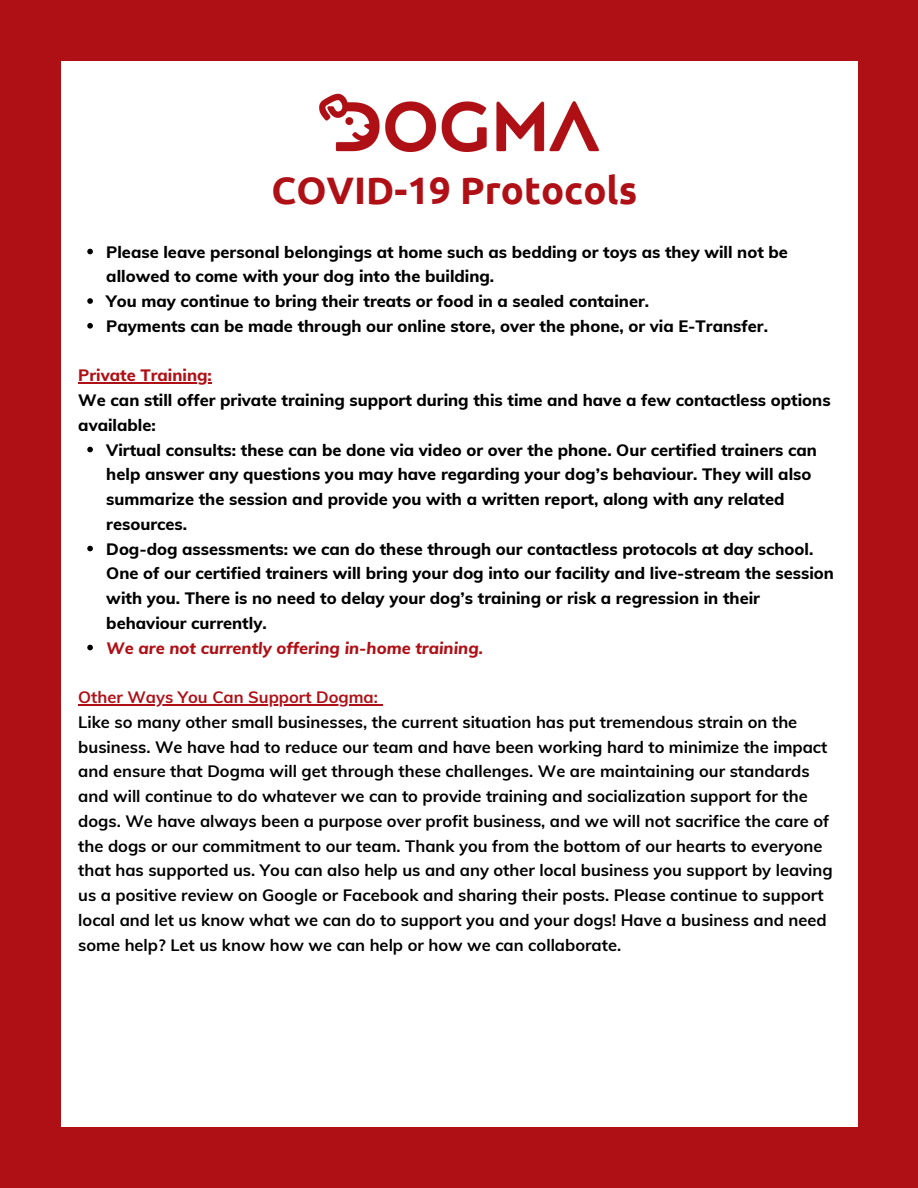
<style>
.page{position:relative;width:918px;height:1188px;background:#af1016}
.page>*{position:absolute;margin:0;border:0;box-sizing:border-box;transform-origin:0 0}
.t1{font:700 38.25px "Ubuntu";color:#af1016}
.t2{font:800 16.5px/24.8px "Muli";color:#000}
.t3{font:700 16.5px/24.8px "Muli";color:#000}
.t4{font:italic 800 16.5px "Muli";color:#af1016}
.t5{font:700 16.5px "Muli";color:#af1016}
.t6{font:800 16.5px "Muli";color:#af1016}
</style>
<div class="page">
<div style="left:61px;top:61px;width:796px;height:1066px;background:#fff"></div>
<svg style="left:87px;top:249px;width:6px;height:5px"></svg>
<svg style="left:87px;top:298px;width:6px;height:6px"></svg>
<svg style="left:87px;top:323px;width:6px;height:6px"></svg>
<svg style="left:87px;top:447px;width:6px;height:5px"></svg>
<svg style="left:87px;top:546px;width:6px;height:5px"></svg>
<svg style="left:87px;top:645px;width:6px;height:5px"></svg>
<hr style="left:78px;top:383px;width:134px;height:1px;background:#af1016">
<hr style="left:78px;top:704px;width:300px;height:1px;background:#af1016">
<img style="left:319px;top:93px;width:279px;height:58px">
<p class="t1" style="left:272px;top:168px;width:367px">COVID-19 Protocols</p>
<p class="t2" style="left:106px;top:239px;width:683px">Please leave personal belongings at home such as bedding or toys as they will not be allowed to come with your dog into the building.</p>
<p class="t2" style="left:106px;top:289px;width:544px">You may continue to bring their treats or food in a sealed container.</p>
<p class="t2" style="left:106px;top:313px;width:663px">Payments can be made through our online store, over the phone, or via E-Transfer.</p>
<p class="t6" style="left:78px;top:365px;width:135px">Private Training:</p>
<p class="t2" style="left:78px;top:388px;width:754px">We can still offer private training support during this time and have a few contactless options available:</p>
<p class="t2" style="left:106px;top:437px;width:712px">Virtual consults: these can be done via video or over the phone. Our certified trainers can help answer any questions you may have regarding your dog’s behaviour. They will also summarize the session and provide you with a written report, along with any related resources.</p>
<p class="t2" style="left:106px;top:536px;width:729px">Dog-dog assessments: we can do these through our contactless protocols at day school.<br>One of our certified trainers will bring your dog into our facility and live-stream the session with you. There is no need to delay your dog’s training or risk a regression in their behaviour currently.</p>
<p class="t4" style="left:106px;top:637px;width:378px">We are not currently offering in-home training.</p>
<p class="t5" style="left:78px;top:687px;width:301px">Other Ways You Can Support Dogma:</p>
<p class="t3" style="left:78px;top:709px;width:756px">Like so many other small businesses, the current situation has put tremendous strain on the business. We have had to reduce our team and have been working hard to minimize the impact and ensure that Dogma will get through these challenges. We are maintaining our standards and will continue to do whatever we can to provide training and socialization support for the dogs. We have always been a purpose over profit business, and we will not sacrifice the care of the dogs or our commitment to our team. Thank you from the bottom of our hearts to everyone that has supported us. You can also help us and any other local business you support by leaving us a positive review on Google or Facebook and sharing their posts. Please continue to support local and let us know what we can do to support you and your dogs! Have a business and need some help? Let us know how we can help or how we can collaborate.</p>
</div>
